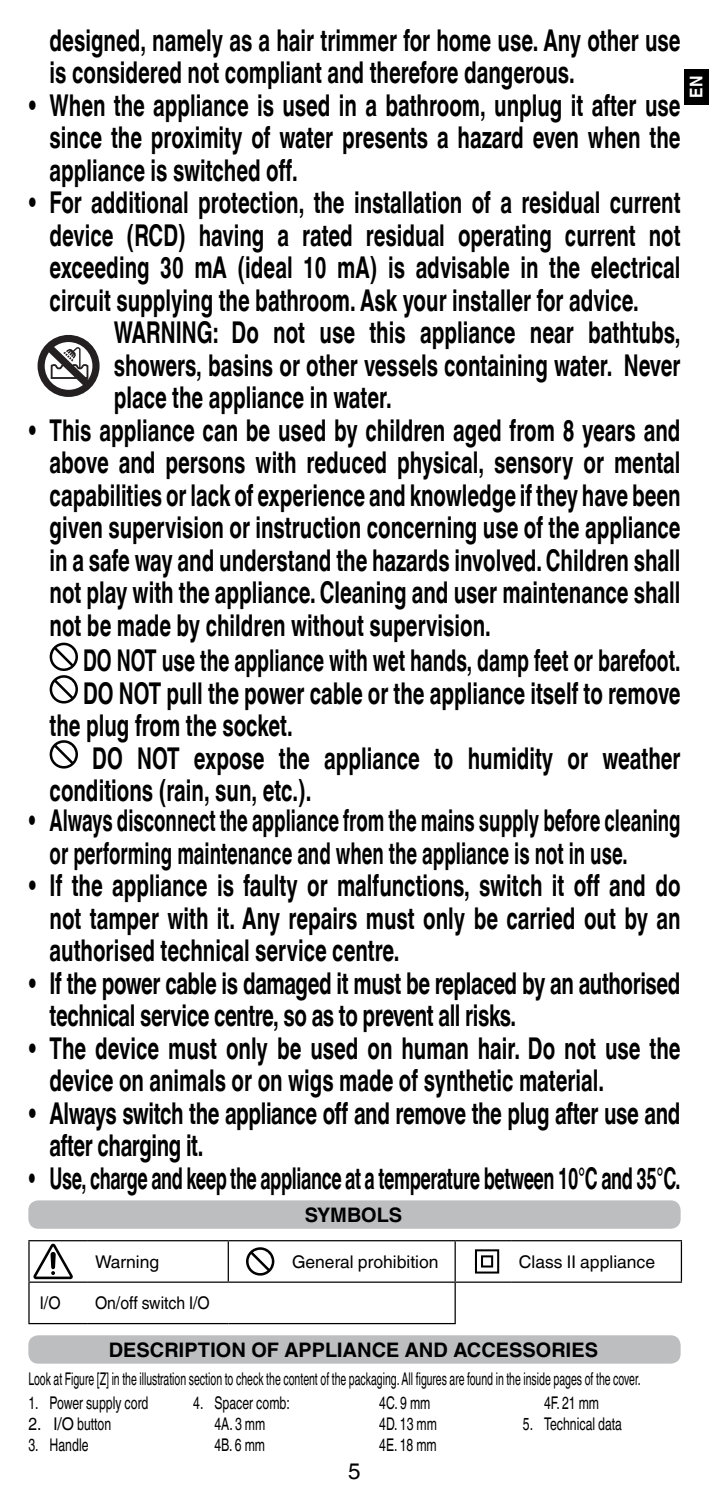
<style>
.page{position:relative;width:709px;height:1489px;background:#fff}
.page>*{position:absolute;margin:0;border:0;box-sizing:border-box;transform-origin:0 0}
.t1{font:700 30px/32.5px "Helvetica World";color:#000;text-align:justify;scale:.68 1}
.t2{font:700 30px/32.5px "Helvetica World";letter-spacing:-.02em;color:#000;scale:.68 1}
.t3{font:700 30px/32.5px "Helvetica World";color:#000;scale:.62 1}
.t4{font:700 30px "Helvetica World";letter-spacing:-.02em;color:#000;scale:.6 1}
.t5{font:700 30px "Helvetica World";color:#000;scale:.64 1}
.t6{font:22.5px "Helvetica World";color:#000}
.t7{font:700 20px "Helvetica World";color:#000}
.t8{font:17.5px "Helvetica World";color:#000;scale:.6 1}
.t9{font:17.5px/21px "Helvetica World";color:#000;text-align:center;scale:.7 1}
.t10{font:17.5px "Helvetica World";color:#000}
.t11{font:17.5px "Helvetica World";color:#000;scale:.9 1}
.t12{font:700 17.5px "Helvetica World";color:#fff;scale:.9 1}
</style>
<div class="page">
<svg style="left:50px;top:642px;width:28px;height:61px"></svg>
<svg style="left:50px;top:740px;width:28px;height:28px"></svg>
<div style="left:28px;top:1200px;width:652px;height:28px;background:#bcbec0;border-radius:10px"></div>
<hr style="left:28px;top:1239px;width:60px;height:2px;background:#000">
<hr style="left:28px;top:1241px;width:2px;height:40px;background:#000">
<hr style="left:88px;top:1239px;width:140px;height:2px;background:#000">
<hr style="left:228px;top:1239px;width:57px;height:2px;background:#000">
<hr style="left:228px;top:1241px;width:1px;height:40px;background:#000">
<hr style="left:285px;top:1239px;width:170px;height:2px;background:#000">
<hr style="left:455px;top:1239px;width:57px;height:2px;background:#000">
<hr style="left:454px;top:1241px;width:2px;height:40px;background:#000">
<hr style="left:512px;top:1239px;width:170px;height:2px;background:#000">
<hr style="left:680px;top:1241px;width:2px;height:40px;background:#000">
<hr style="left:28px;top:1281px;width:60px;height:1px;background:#000">
<hr style="left:28px;top:1282px;width:2px;height:40px;background:#000">
<hr style="left:88px;top:1281px;width:140px;height:1px;background:#000">
<hr style="left:228px;top:1281px;width:57px;height:1px;background:#000">
<hr style="left:285px;top:1281px;width:170px;height:1px;background:#000">
<hr style="left:454px;top:1282px;width:2px;height:40px;background:#000">
<hr style="left:28px;top:1322px;width:60px;height:2px;background:#000">
<hr style="left:88px;top:1322px;width:140px;height:2px;background:#000">
<hr style="left:228px;top:1322px;width:57px;height:2px;background:#000">
<hr style="left:285px;top:1322px;width:171px;height:2px;background:#000">
<hr style="left:455px;top:1281px;width:57px;height:1px;background:#000">
<hr style="left:512px;top:1281px;width:170px;height:1px;background:#000">
<svg style="left:33px;top:1243px;width:40px;height:35px"></svg>
<svg style="left:246px;top:1247px;width:28px;height:28px"></svg>
<svg style="left:475px;top:1249px;width:24px;height:24px"></svg>
<div style="left:28px;top:1335px;width:652px;height:28px;background:#bcbec0;border-radius:10px"></div>
<div style="left:685px;top:69px;width:24px;height:35px;background:#000"></div>
<svg style="left:38px;top:335px;width:62px;height:62px"></svg>
<p class="t1" style="left:50px;top:24px;width:929px">designed, namely as a hair trimmer for home use. Any other use is considered not compliant and therefore dangerous.</p>
<p class="t1" style="left:50px;top:89px;width:929px;text-indent:-21px">• When the appliance is used in a bathroom, unplug it after use since the proximity of water presents a hazard even when the appliance is switched off.</p>
<p class="t1" style="left:50px;top:187px;width:929px;text-indent:-21px">• For additional protection, the installation of a residual current device (RCD) having a rated residual operating current not exceeding 30 mA (ideal 10 mA) is advisable in the electrical circuit supplying the bathroom. Ask your installer for advice.</p>
<p class="t1" style="left:114px;top:316px;width:835px">WARNING: Do not use this appliance near bathtubs, showers, basins or other vessels containing water. Never place the appliance in water.</p>
<p class="t1" style="left:50px;top:414px;width:929px;text-indent:-21px">• This appliance can be used by children aged from 8 years and above and persons with reduced physical, sensory or mental capabilities or lack of experience and knowledge if they have been given supervision or instruction concerning use of the appliance in a safe way and understand the hazards involved. Children shall not play with the appliance. Cleaning and user maintenance shall not be made by children without supervision.</p>
<p class="t5" style="left:83px;top:643px;width:935px">DO NOT use the appliance with wet hands, damp feet or barefoot.</p>
<p class="t1" style="left:83px;top:677px;width:880px">DO NOT pull the power cable or the appliance itself to remove</p>
<p class="t1" style="left:50px;top:709px;width:359px">the plug from the socket.</p>
<p class="t1" style="left:92px;top:742px;width:866px">DO NOT expose the appliance to humidity or weather</p>
<p class="t1" style="left:50px;top:774px;width:386px">conditions (rain, sun, etc.).</p>
<p class="t3" style="left:50px;top:804px;width:1019px;text-indent:-21px">• Always disconnect the appliance from the mains supply before cleaning or performing maintenance and when the appliance is not in use.</p>
<p class="t1" style="left:50px;top:869px;width:929px;text-indent:-21px">• If the appliance is faulty or malfunctions, switch it off and do not tamper with it. Any repairs must only be carried out by an authorised technical service centre.</p>
<p class="t2" style="left:50px;top:967px;width:929px;text-indent:-21px">• If the power cable is damaged it must be replaced by an authorised technical service centre, so as to prevent all risks.</p>
<p class="t1" style="left:50px;top:1032px;width:929px;text-indent:-21px">• The device must only be used on human hair. Do not use the device on animals or on wigs made of synthetic material.</p>
<p class="t2" style="left:50px;top:1096px;width:929px;text-indent:-21px">• Always switch the appliance off and remove the plug after use and after charging it.</p>
<p class="t4" style="left:28px;top:1160px;width:1088px">• Use, charge and keep the appliance at a temperature between 10°C and 35°C.</p>
<p class="t7" style="left:305px;top:1203px;width:96px">sYMbo Ls</p>
<p class="t10" style="left:95px;top:1251px;width:66px">Warning</p>
<p class="t10" style="left:292px;top:1251px;width:148px">General prohibition</p>
<p class="t10" style="left:519px;top:1251px;width:138px">Class II appliance</p>
<p class="t11" style="left:40px;top:1292px;width:24px">I/O</p>
<p class="t11" style="left:95px;top:1292px;width:129px">On/off switch I/O</p>
<p class="t7" style="left:109px;top:1338px;width:28px">Descri</p>
<p class="t7" style="left:184px;top:1338px;width:26px">Ption</p>
<p class="t7" style="left:251px;top:1338px;width:99px">of aPPLiance</p>
<p class="t7" style="left:405px;top:1338px;width:63px">an D accessories</p>
<p class="t8" style="left:28px;top:1368px;width:1022px">Look at Figure [Z] in the illustration section to check the content of the packaging. All figures are found in the inside pages of the cover.</p>
<p class="t9" style="left:28px;top:1391px;width:173px">1. Power supply cord</p>
<p class="t11" style="left:28px;top:1413px;width:94px">2. I/O button</p>
<p class="t9" style="left:28px;top:1433px;width:87px">3. Handle</p>
<p class="t9" style="left:193px;top:1391px;width:140px">4. Spacer comb:<br>4A. 3 mm<br>4B. 6 mm</p>
<p class="t9" style="left:379px;top:1391px;width:84px;text-align:left">4C. 9 mm<br>4D. 13 mm<br>4E. 18 mm</p>
<p class="t9" style="left:544px;top:1391px;width:80px">4F. 21 mm</p>
<p class="t9" style="left:523px;top:1412px;width:143px">5. Technical data</p>
<p class="t6" style="left:348px;top:1458px;width:14px">5</p>
<p class="t12" style="left:686px;top:97px;width:26px;rotate:-90deg">EN</p>
</div>
